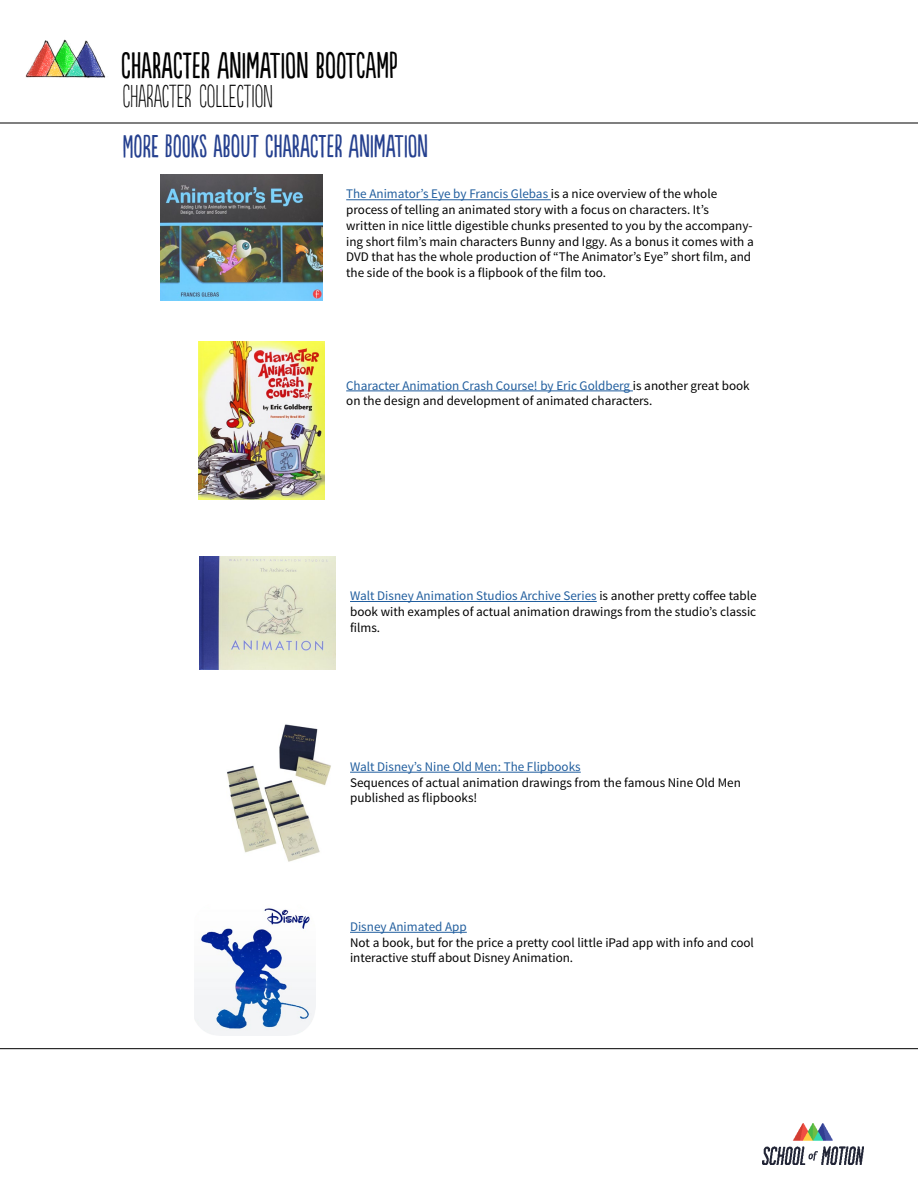
<style>
.page{position:relative;width:918px;height:1188px;background:#fff}
.page>*{position:absolute;margin:0;border:0;box-sizing:border-box;transform-origin:0 0}
.t1{font:34.5px "Populaire";color:#000}
.t2{font:30px "Populaire";color:#25408f}
.t3{font:300 30px "Populaire";color:#000}
.t4{font:13.2px/15.8px "Source Sans Pro";color:#000}
.t5{font:13.2px "Source Sans Pro";color:#215e9e}
.s1{color:#215e9e}
</style>
<div class="page">
<img style="left:763px;top:1124px;width:100px;height:40px">
<hr style="left:0;top:123px;width:918px;height:1px;background:#000">
<hr style="left:0;top:1048px;width:918px;height:1px;background:#000">
<img style="left:25px;top:39px;width:81px;height:39px">
<hr style="left:350px;top:601px;width:247px;height:1px;background:#215e9e">
<hr style="left:350px;top:772px;width:231px;height:1px;background:#215e9e">
<hr style="left:350px;top:932px;width:117px;height:1px;background:#215e9e">
<img style="left:200px;top:556px;width:136px;height:114px">
<img style="left:227px;top:724px;width:104px;height:138px">
<img style="left:195px;top:908px;width:121px;height:128px">
<hr style="left:346px;top:199px;width:205px;height:1px;background:#215e9e">
<img style="left:160px;top:175px;width:163px;height:126px">
<hr style="left:346px;top:391px;width:287px;height:1px;background:#215e9e">
<img style="left:198px;top:342px;width:126px;height:157px">
<h1 class="t1" style="left:121px;top:47px;width:278px">CHARACTER ANIMATION BOOTCAMP</h1>
<h2 class="t3" style="left:122px;top:81px;width:152px">CHARACTER COLLECTION</h2>
<h2 class="t2" style="left:122px;top:130px;width:307px">MORE BOOKS ABOUT CHARACTER ANIMATION</h2>
<p class="t4" style="left:346px;top:186px;width:409px"><span class="s1">The Animator’s Eye by Francis Glebas</span> is a nice overview of the whole process of telling an animated story with a focus on characters. It’s<br>written in nice little digestible chunks presented to you by the accompany&shy;ing short film’s main characters Bunny and Iggy. As a bonus it comes with a DVD that has the whole production of “The Animator’s Eye” short film, and the side of the book is a flipbook of the film too.</p>
<p class="t4" style="left:346px;top:378px;width:405px"><span class="s1">Character Animation Crash Course! by Eric Goldberg</span> is another great book on the design and development of animated characters.</p>
<p class="t4" style="left:350px;top:588px;width:408px;text-align:justify"><span class="s1">Walt Disney Animation Studios Archive Series</span> is another pretty coffee table book with examples of actual animation drawings from the studio’s classic films.</p>
<p class="t5" style="left:350px;top:758px;width:232px">Walt Disney’s Nine Old Men: The Flipbooks</p>
<p class="t4" style="left:350px;top:775px;width:392px">Sequences of actual animation drawings from the famous Nine Old Men published as flipbooks!</p>
<p class="t5" style="left:350px;top:918px;width:118px">Disney Animated App</p>
<p class="t4" style="left:350px;top:935px;width:405px">Not a book, but for the price a pretty cool little iPad app with info and cool interactive stuff about Disney Animation.</p>
</div>
